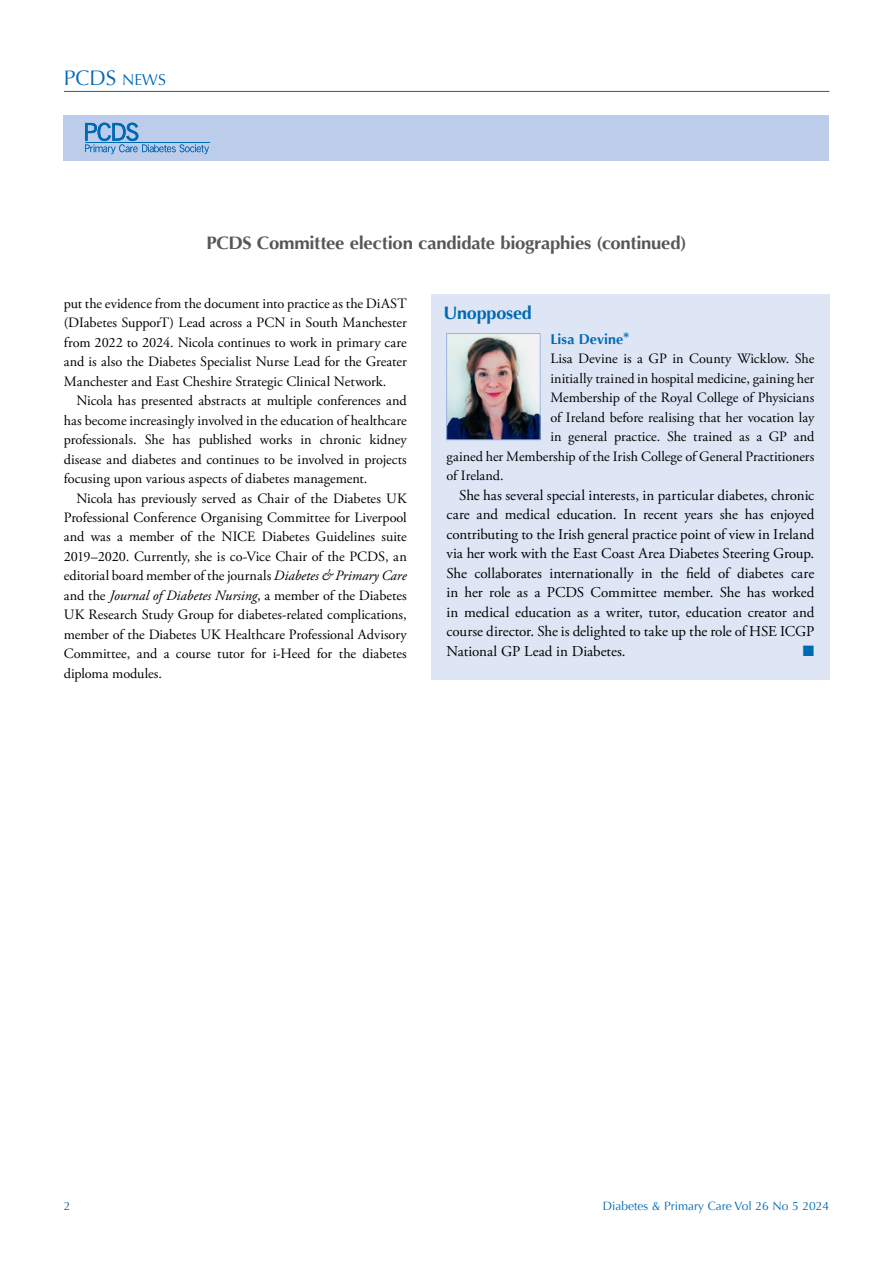
<style>
.page{position:relative;width:893px;height:1263px;background:#fff}
.page>*{position:absolute;margin:0;border:0;box-sizing:border-box;transform-origin:0 0}
.t1{font:21px "Optima";color:#0069b4}
.t2{font:700 18px "Optima";letter-spacing:-.015em;color:#575756}
.t3{font:700 18px "Optima";letter-spacing:-.01em;color:#0069b4}
.t4{font:15px/19.5px "Adobe Garamond Pro";letter-spacing:-.005em;color:#000;text-align:justify}
.t5{font:15px "Zapf Dingbats";color:#0069b4}
.t6{font:14.25px/19.5px "Adobe Garamond Pro";color:#000;text-align:justify}
.t7{font:700 14.25px "Optima";letter-spacing:.005em;color:#0069b4}
.t8{font:12px "Optima";color:#0069b4}
.s1{font-size:15.75px}
.s2{font-style:italic}
</style>
<div class="page">
<div style="left:431px;top:294px;width:398px;height:385px;background:#dee6f6"></div>
<hr style="left:64px;top:91px;width:765px;height:1px;background:#0069b4">
<img style="left:448px;top:335px;width:90px;height:103px">
<div style="left:446px;top:333px;width:94px;height:107px;border:1px solid #98b5e0"></div>
<div style="left:64px;top:115px;width:765px;height:46px;background:#bccdeb"></div>
<svg style="left:85px;top:123px;width:124px;height:31px"></svg>
<hr style="left:85px;top:142px;width:124px;height:1px;background:#0069b4">
<h1 class="t1" style="left:64px;top:66px;width:102px">PCDS <span class="s1">NEWS</span></h1>
<p class="t2" style="left:206px;top:232px;width:482px">PCDS Committee election candidate biographies (continued)</p>
<p class="t6" style="left:64px;top:294px;width:345px">put the evidence from the document into practice as the DiAST (DIabetes SupporT) Lead across a PCN in South Manchester from 2022 to 2024. Nicola continues to work in primary care and is also the Diabetes Specialist Nurse Lead for the Greater Manchester and East Cheshire Strategic Clinical Network.</p>
<p class="t6" style="left:64px;top:391px;width:345px;text-indent:13px">Nicola has presented abstracts at multiple conferences and has become increasingly involved in the education of healthcare professionals. She has published works in chronic kidney disease and diabetes and continues to be involved in projects focusing upon various aspects of diabetes management.</p>
<p class="t6" style="left:64px;top:489px;width:345px;text-indent:13px">Nicola has previously served as Chair of the Diabetes UK Professional Conference Organising Committee for Liverpool and was a member of the NICE Diabetes Guidelines suite 2019–2020. Currently, she is co-Vice Chair of the PCDS, an editorial board member of the journals <span class="s2">Diabetes &amp; Primary Care </span>and the <span class="s2">Journal of Diabetes Nursing</span>, a member of the Diabetes UK Research Study Group for diabetes-related complications, member of the Diabetes UK Healthcare Professional Advisory Committee, and a course tutor for i-Heed for the diabetes diploma modules.</p>
<p class="t3" style="left:444px;top:303px;width:90px">Unopposed</p>
<p class="t7" style="left:550px;top:330px;width:81px">Lisa Devine*</p>
<p class="t6" style="left:550px;top:349px;width:265px">Lisa Devine is a GP in County Wicklow. She</p>
<p class="t6" style="left:550px;top:369px;width:265px">initially trained in hospital medicine, gaining her</p>
<p class="t6" style="left:550px;top:388px;width:265px">Membership of the Royal College of Physicians</p>
<p class="t6" style="left:550px;top:408px;width:265px">of Ireland before realising that her vocation lay</p>
<p class="t6" style="left:550px;top:427px;width:265px">in general practice. She trained as a GP and</p>
<p class="t6" style="left:446px;top:447px;width:369px">gained her Membership of the Irish College of General Practitioners</p>
<p class="t6" style="left:446px;top:466px;width:59px">of Ireland.</p>
<p class="t4" style="left:446px;top:486px;width:369px;text-indent:13px">She has several special interests, in particular diabetes, chronic care and medical education. In recent years she has enjoyed contributing to the Irish general practice point of view in Ireland via her work with the East Coast Area Diabetes Steering Group.<br>She collaborates internationally in the field of diabetes care in her role as a PCDS Committee member. She has worked in medical education as a writer, tutor, education creator and course director. She is delighted to take up the role of HSE ICGP National GP Lead in Diabetes.</p>
<p class="t5" style="left:803px;top:643px;width:13px">■</p>
<p class="t8" style="left:64px;top:1199px;width:8px">2</p>
<p class="t8" style="left:603px;top:1199px;width:228px">Diabetes &amp; Primary Care Vol 26 No 5 2024</p>
</div>
